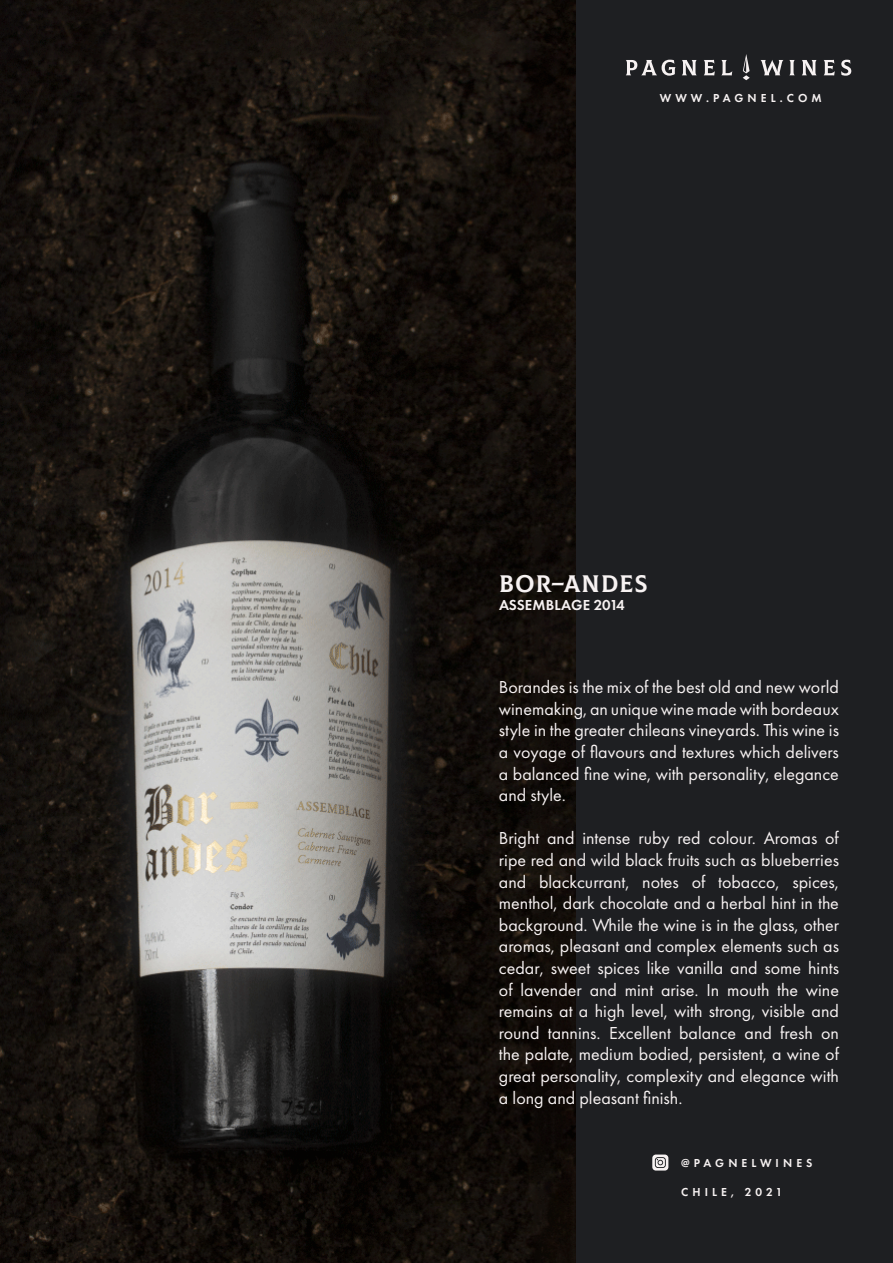
<style>
.page{position:relative;width:893px;height:1263px;background:#fff}
.page>*{position:absolute;margin:0;border:0;box-sizing:border-box;transform-origin:0 0}
.t1{font:24px "Colus";letter-spacing:.03em;color:#f7f2f2}
.t2{font:18px/21.6px "Futura PT";color:#f7f2f2;text-align:justify}
.t3{font:600 15px "Futura PT";letter-spacing:.005em;color:#f7f2f2}
.t4{font:600 12px "Futura PT";letter-spacing:.35em;color:#f7f2f2}
</style>
<div class="page">
<img style="left:0;top:0;width:577px;height:1263px">
<div style="left:577px;top:0;width:316px;height:1263px;background:#1e1f22"></div>
<svg style="left:626px;top:60px;width:50px;height:16px"></svg>
<svg style="left:682px;top:60px;width:15px;height:15px"></svg>
<svg style="left:704px;top:60px;width:11px;height:16px"></svg>
<svg style="left:721px;top:60px;width:11px;height:16px"></svg>
<svg style="left:760px;top:60px;width:23px;height:15px"></svg>
<svg style="left:789px;top:60px;width:6px;height:15px"></svg>
<svg style="left:802px;top:60px;width:15px;height:15px"></svg>
<svg style="left:824px;top:60px;width:11px;height:16px"></svg>
<svg style="left:841px;top:60px;width:10px;height:16px"></svg>
<svg style="left:743px;top:54px;width:7px;height:26px"></svg>
<svg style="left:652px;top:1154px;width:16px;height:16px"></svg>
<p class="t4" style="left:660px;top:90px;width:164px">WWW.PAGNEL.COM</p>
<h1 class="t1" style="left:499px;top:566px;width:150px">BOR–ANDES</h1>
<p class="t3" style="left:499px;top:596px;width:127px">ASSEMBLAGE 2014</p>
<p class="t2" style="left:499px;top:676px;width:342px">Borandes is the mix of the best old and new world winemaking, an unique wine made with bordeaux style in the greater chileans vineyards. This wine is a voyage of flavours and textures which delivers a balanced fine wine, with personality, elegance and style.</p>
<p class="t2" style="left:499px;top:827px;width:342px">Bright and intense ruby red colour. Aromas of ripe red and wild black fruits such as blueberries and blackcurrant, notes of tobacco, spices, menthol, dark chocolate and a herbal hint in the background. While the wine is in the glass, other aromas, pleasant and complex elements such as cedar, sweet spices like vanilla and some hints of lavender and mint arise. In mouth the wine remains at a high level, with strong, visible and round tannins. Excellent balance and fresh on the palate, medium bodied, persistent, a wine of great personality, complexity and elegance with a long and pleasant finish.</p>
<p class="t4" style="left:681px;top:1155px;width:133px">@PAGNELWINES</p>
<p class="t4" style="left:681px;top:1184px;width:103px">CHILE, 2021</p>
</div>
